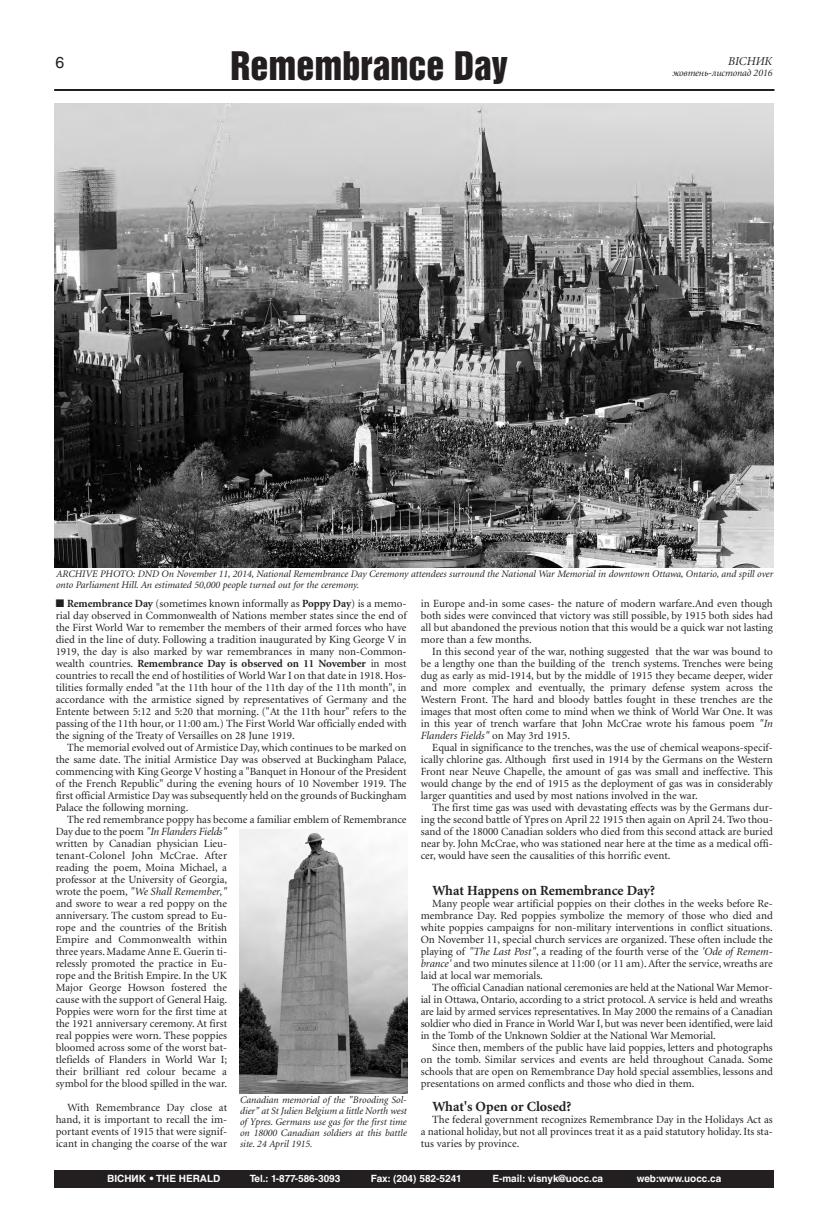
<style>
.page{position:relative;width:828px;height:1224px;background:#fff}
.page>*{position:absolute;margin:0;border:0;box-sizing:border-box;transform-origin:0 0}
.t1{font:36px "Helvetica Inserat Cyr Upright";color:#231f20}
.t2{font:16px "Helvetica Cyr Upright";color:#231f20}
.t3{font:700 14px "Minion Cyr";color:#231f20}
.t4{font:italic 12px "Minion Cyr";color:#231f20}
.t5{font:11px/12px "Minion Cyr";color:#231f20;text-align:justify}
.t6{font:italic 10px/11px "Minion Cyr";color:#231f20}
.t7{font:700 10px "Helvetica Cyr";color:#fff}
.s1{font-weight:700}
.s2{font-style:italic}
</style>
<div class="page">
<div style="left:55px;top:1170px;width:719px;height:18px;background:#231f20"></div>
<hr style="left:54px;top:89px;width:721px;height:2px;background:#231f20">
<img style="left:55px;top:104px;width:718px;height:463px">
<img style="left:239px;top:830px;width:169px;height:263px">
<h2 class="t2" style="left:56px;top:56px;width:10px">6</h2>
<h1 class="t1" style="left:230px;top:51px;width:279px">Remembrance Day</h1>
<p class="t4" style="left:728px;top:56px;width:46px">ВІСНИК</p>
<p class="t6" style="left:672px;top:68px;width:102px">жовтень-листопад 2016</p>
<p class="t6" style="left:56px;top:570px;width:719px">ARCHIVE PHOTO: DND On November 11, 2014, National Remembrance Day Ceremony attendees surround the National War Memorial in downtown Ottawa, Ontario, and spill over onto Parliament Hill. An estimated 50,000 people turned out for the ceremony.</p>
<p class="t5" style="left:56px;top:598px;width:352px">■ <span class="s1">Remembrance Day</span> (sometimes known informally as <span class="s1">Poppy Day</span>) is a memo&shy;rial day observed in Commonwealth of Nations member states since the end of the First World War to remember the members of their armed forces who have died in the line of duty. Following a tradition inaugurated by King George V in 1919, the day is also marked by war remembrances in many non-Common&shy;wealth countries. <span class="s1">Remembrance Day is observed on 11 November</span> in most countries to recall the end of hostilities of World War I on that date in 1918.Hos&shy;tilities formally ended "at the 11th hour of the 11th day of the 11th month", in accordance with the armistice signed by representatives of Germany and the Entente between 5:12 and 5:20 that morning. ("At the 11th hour" refers to the passing of the 11th hour, or 11:00 am.) The First World War officially ended with the signing of the Treaty of Versailles on 28 June 1919.</p>
<p class="t5" style="left:56px;top:742px;width:352px;text-indent:11px">The memorial evolved out of Armistice Day,which continues to be marked on the same date. The initial Armistice Day was observed at Buckingham Palace, commencing with King George V hosting a "Banquet in Honour of the President of the French Republic" during the evening hours of 10 November 1919. The first official Armistice Day was subsequently held on the grounds of Buckingham Palace the following morning.</p>
<p class="t5" style="left:56px;top:814px;width:352px;text-align:left;text-indent:11px">The red remembrance poppy has become a familiar emblem of Remembrance Day due to the poem <span class="s2">"In Flanders Fields"<br></span>written by Canadian physician Lieu-<br>tenant-Colonel John McCrae. After<br>reading the poem, Moina Michael, a<br>professor at the University of Georgia,<br>wrote the poem, <span class="s2">"We Shall Remember,"<br></span>and swore to wear a red poppy on the<br>anniversary. The custom spread to Eu-<br>rope and the countries of the British<br>Empire and Commonwealth within<br>three years.Madame Anne E. Guerin ti-<br>relessly promoted the practice in Eu-<br>rope and the British Empire. In the UK<br>Major George Howson fostered the<br>cause with the support of General Haig.<br>Poppies were worn for the first time at<br>the 1921 anniversary ceremony. At first<br>real poppies were worn. These poppies<br>bloomed across some of the worst bat-<br>tlefields of Flanders in World War I;<br>their brilliant red colour became a<br>symbol for the blood spilled in the war.</p>
<p class="t5" style="left:56px;top:1102px;width:173px;text-indent:11px">With Remembrance Day close at hand, it is important to recall the im&shy;portant events of 1915 that were signif&shy;icant in changing the coarse of the war</p>
<p class="t6" style="left:240px;top:1095px;width:168px;text-align:justify">Canadian memorial of the "Brooding Sol&shy;dier" at St Julien Belgium a little North west of Ypres. Germans use gas for the first time on 18000 Canadian soldiers at this battle site. 24 April 1915.</p>
<p class="t5" style="left:421px;top:598px;width:354px">in Europe and-in some cases- the nature of modern warfare.And even though both sides were convinced that victory was still possible, by 1915 both sides had all but abandoned the previous notion that this would be a quick war not lasting more than a few months.</p>
<p class="t5" style="left:421px;top:646px;width:354px;text-indent:11px">In this second year of the war, nothing suggested that the war was bound to be a lengthy one than the building of the trench systems. Trenches were being dug as early as mid-1914, but by the middle of 1915 they became deeper, wider and more complex and eventually, the primary defense system across the Western Front. The hard and bloody battles fought in these trenches are the images that most often come to mind when we think of World War One. It was in this year of trench warfare that John McCrae wrote his famous poem <span class="s2">"In Flanders Fields"</span> on May 3rd 1915.</p>
<p class="t5" style="left:421px;top:742px;width:354px;text-indent:11px">Equal in significance to the trenches, was the use of chemical weapons-specif&shy;ically chlorine gas. Although first used in 1914 by the Germans on the Western Front near Neuve Chapelle, the amount of gas was small and ineffective. This would change by the end of 1915 as the deployment of gas was in considerably larger quantities and used by most nations involved in the war.</p>
<p class="t5" style="left:421px;top:802px;width:354px;text-indent:11px">The first time gas was used with devastating effects was by the Germans dur&shy;ing the second battle of Ypres on April 22 1915 then again on April 24. Two thou&shy;sand of the 18000 Canadian solders who died from this second attack are buried near by. John McCrae, who was stationed near here at the time as a medical offi&shy;cer, would have seen the causalities of this horrific event.</p>
<p class="t3" style="left:432px;top:885px;width:224px">What Happens on Remembrance Day?</p>
<p class="t5" style="left:421px;top:898px;width:354px;text-indent:11px">Many people wear artificial poppies on their clothes in the weeks before Re&shy;membrance Day. Red poppies symbolize the memory of those who died and white poppies campaigns for non-military interventions in conflict situations.<br>On November 11, special church services are organized. These often include the playing of <span class="s2">"The Last Post"</span>, a reading of the fourth verse of the <span class="s2">'Ode of Remem&shy;brance'</span> and two minutes silence at 11:00 (or 11 am).After the service,wreaths are laid at local war memorials.</p>
<p class="t5" style="left:421px;top:982px;width:354px;text-indent:11px">The official Canadian national ceremonies are held at the National War Memor&shy;ial in Ottawa, Ontario, according to a strict protocol. A service is held and wreaths are laid by armed services representatives. In May 2000 the remains of a Canadian soldier who died in France in World War I, but was never been identified, were laid in the Tomb of the Unknown Soldier at the National War Memorial.</p>
<p class="t5" style="left:421px;top:1042px;width:354px;text-indent:11px">Since then, members of the public have laid poppies, letters and photographs on the tomb. Similar services and events are held throughout Canada. Some schools that are open on Remembrance Day hold special assemblies, lessons and presentations on armed conflicts and those who died in them.</p>
<p class="t3" style="left:432px;top:1101px;width:141px">What's Open or Closed?</p>
<p class="t5" style="left:421px;top:1114px;width:354px;text-indent:11px">The federal government recognizes Remembrance Day in the Holidays Act as a national holiday, but not all provinces treat it as a paid statutory holiday.Its sta&shy;tus varies by province.</p>
<p class="t7" style="left:107px;top:1175px;width:115px">ВІСНИК • THE HERALD</p>
<p class="t7" style="left:250px;top:1175px;width:92px">Tel.: 1-877-586-3093</p>
<p class="t7" style="left:371px;top:1175px;width:92px">Fax: (204) 582-5241</p>
<p class="t7" style="left:492px;top:1175px;width:112px">E-mail: visnyk@uocc.ca</p>
<p class="t7" style="left:637px;top:1175px;width:86px">web:www.uocc.ca</p>
</div>
